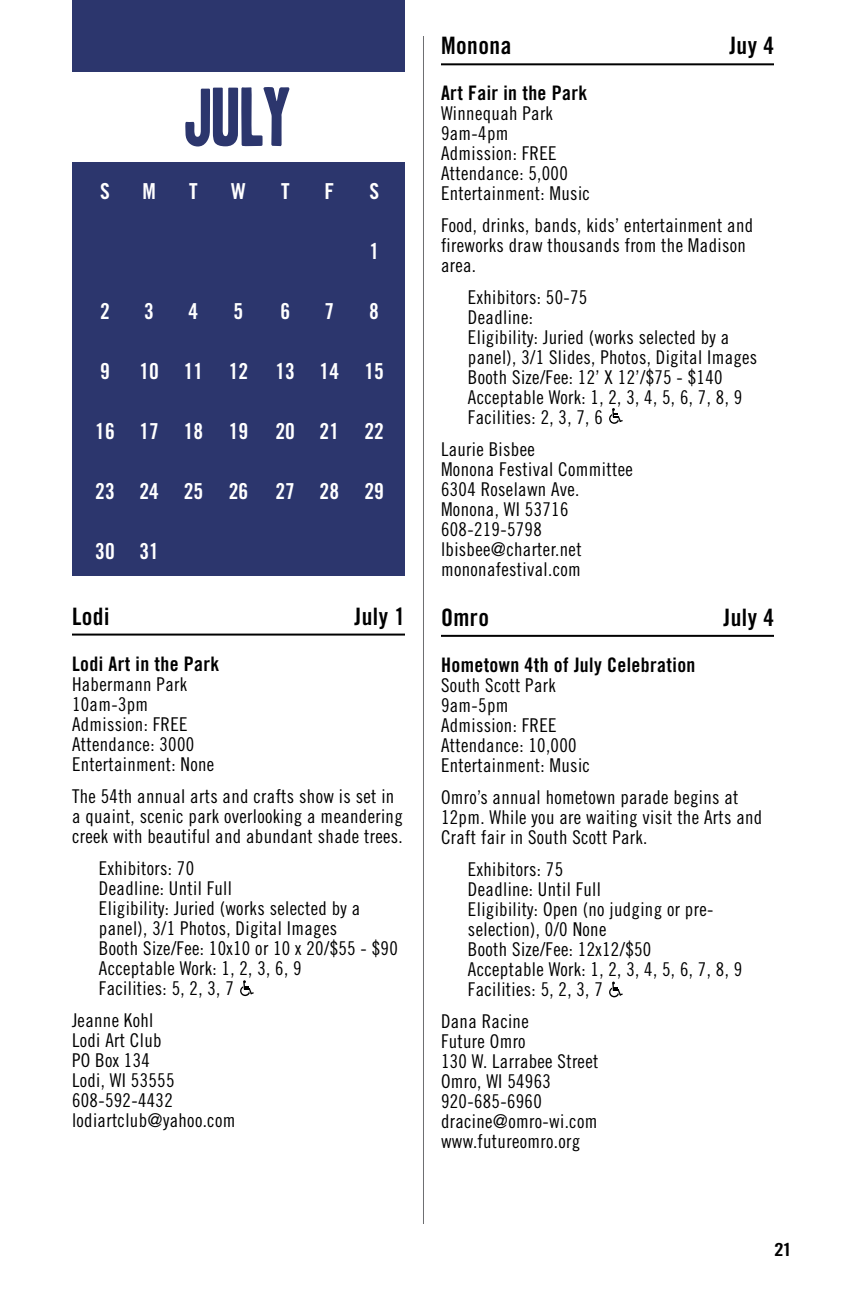
<style>
.page{position:relative;width:846px;height:1296px;background:#fff}
.page>*{position:absolute;margin:0;border:0;box-sizing:border-box;transform-origin:0 0}
.t1{font:72px "Headline One HPLHS";color:#2c366d}
.t2{font:24px "Trade Gothic Bold Cond Twenty";letter-spacing:.02em;color:#000}
.t3{font:22px "Trade Gothic Bold Cond Twenty";color:#fff}
.t4{font:20px "Trade Gothic Bold Cond Twenty";letter-spacing:.02em;color:#000}
.t5{font:19px/20px "Trade Gothic Cond Eighteen";letter-spacing:.02em;color:#000}
.t6{font:18px "Trade Gothic Bold Cond Twenty";color:#000;scale:1.2 1}
</style>
<div class="page">
<hr style="left:423px;top:36px;width:1px;height:1188px;background:#6d6e71">
<div style="left:72px;top:162px;width:333px;height:414px;background:#2c366d"></div>
<div style="left:72px;top:0;width:333px;height:72px;background:#2c366d"></div>
<hr style="left:72px;top:634px;width:333px;height:2px;background:#000">
<svg style="left:240px;top:980px;width:14px;height:16px"></svg>
<hr style="left:441px;top:635px;width:333px;height:2px;background:#000">
<svg style="left:609px;top:982px;width:14px;height:15px"></svg>
<hr style="left:441px;top:63px;width:333px;height:2px;background:#000">
<svg style="left:609px;top:408px;width:14px;height:16px"></svg>
<h1 class="t1" style="left:186px;top:83px;width:107px">July</h1>
<p class="t3" style="left:100px;top:178px;width:11px">S</p>
<p class="t3" style="left:142px;top:178px;width:15px">M</p>
<p class="t3" style="left:189px;top:178px;width:10px">T</p>
<p class="t3" style="left:231px;top:178px;width:16px">W</p>
<p class="t3" style="left:281px;top:178px;width:10px">T</p>
<p class="t3" style="left:324px;top:178px;width:11px">F</p>
<p class="t3" style="left:369px;top:178px;width:11px">S</p>
<p class="t3" style="left:369px;top:238px;width:11px">1</p>
<p class="t3" style="left:100px;top:298px;width:11px">2</p>
<p class="t3" style="left:144px;top:298px;width:11px">3</p>
<p class="t3" style="left:189px;top:298px;width:11px">4</p>
<p class="t3" style="left:234px;top:298px;width:11px">5</p>
<p class="t3" style="left:280px;top:298px;width:11px">6</p>
<p class="t3" style="left:324px;top:298px;width:11px">7</p>
<p class="t3" style="left:369px;top:298px;width:11px">8</p>
<p class="t3" style="left:100px;top:358px;width:11px">9</p>
<p class="t3" style="left:139px;top:358px;width:246px">10 11 12 13 14 15</p>
<p class="t3" style="left:95px;top:418px;width:290px">16 17 18 19 20 21 22</p>
<p class="t3" style="left:95px;top:478px;width:290px">23 24 25 26 27 28 29</p>
<p class="t3" style="left:95px;top:538px;width:65px">30 31</p>
<p class="t2" style="left:72px;top:601px;width:39px">Lodi</p>
<p class="t2" style="left:355px;top:601px;width:52px">July 1</p>
<p class="t4" style="left:72px;top:651px;width:149px">Lodi Art in the Park</p>
<p class="t5" style="left:72px;top:674px;width:144px">Habermann Park<br>10am-3pm<br>Admission: FREE<br>Attendance: 3000<br>Entertainment: None</p>
<p class="t5" style="left:72px;top:786px;width:332px">The 54th annual arts and crafts show is set in a quaint, scenic park overlooking a meandering creek with beautiful and abundant shade trees.</p>
<p class="t5" style="left:99px;top:858px;width:300px">Exhibitors: 70<br>Deadline: Until Full<br>Eligibility: Juried (works selected by a panel), 3/1 Photos, Digital Images<br>Booth Size/Fee: 10x10 or 10 x 20/$55 - $90<br>Acceptable Work: 1, 2, 3, 6, 9<br>Facilities: 5, 2, 3, 7</p>
<p class="t5" style="left:72px;top:1010px;width:165px">Jeanne Kohl<br>Lodi Art Club<br>PO Box 134<br>Lodi, WI 53555<br>608-592-4432 lodiartclub@yahoo.com</p>
<p class="t2" style="left:441px;top:31px;width:72px">Monona</p>
<p class="t2" style="left:729px;top:31px;width:46px">Juy 4</p>
<p class="t4" style="left:441px;top:81px;width:148px">Art Fair in the Park</p>
<p class="t5" style="left:441px;top:103px;width:150px">Winnequah Park<br>9am-4pm<br>Admission: FREE<br>Attendance: 5,000<br>Entertainment: Music</p>
<p class="t5" style="left:441px;top:215px;width:314px">Food, drinks, bands, kids’ entertainment and fireworks draw thousands from the Madison area.</p>
<p class="t5" style="left:468px;top:287px;width:291px">Exhibitors: 50-75<br>Deadline:<br>Eligibility: Juried (works selected by a panel), 3/1 Slides, Photos, Digital Images<br>Booth Size/Fee: 12’ X 12’/$75 - $140<br>Acceptable Work: 1, 2, 3, 4, 5, 6, 7, 8, 9<br>Facilities: 2, 3, 7, 6</p>
<p class="t5" style="left:441px;top:439px;width:193px">Laurie Bisbee<br>Monona Festival Committee<br>6304 Roselawn Ave.<br>Monona, WI 53716<br>608-219-5798 lbisbee@charter.net mononafestival.com</p>
<p class="t2" style="left:441px;top:603px;width:50px">Omro</p>
<p class="t2" style="left:724px;top:603px;width:52px">July 4</p>
<p class="t4" style="left:441px;top:653px;width:256px">Hometown 4th of July Celebration</p>
<p class="t5" style="left:441px;top:675px;width:150px">South Scott Park<br>9am-5pm<br>Admission: FREE<br>Attendance: 10,000<br>Entertainment: Music</p>
<p class="t5" style="left:441px;top:787px;width:323px">Omro’s annual hometown parade begins at<br>12pm. While you are waiting visit the Arts and<br>Craft fair in South Scott Park.</p>
<p class="t5" style="left:468px;top:859px;width:276px">Exhibitors: 75<br>Deadline: Until Full<br>Eligibility: Open (no judging or pre&shy;selection), 0/0 None<br>Booth Size/Fee: 12x12/$50<br>Acceptable Work: 1, 2, 3, 4, 5, 6, 7, 8, 9<br>Facilities: 5, 2, 3, 7</p>
<p class="t5" style="left:441px;top:1011px;width:159px">Dana Racine<br>Future Omro<br>130 W. Larrabee Street<br>Omro, WI 54963<br>920-685-6960 dracine@omro-wi.com www.futureomro.org</p>
<p class="t6" style="left:774px;top:1238px;width:17px">21</p>
</div>
